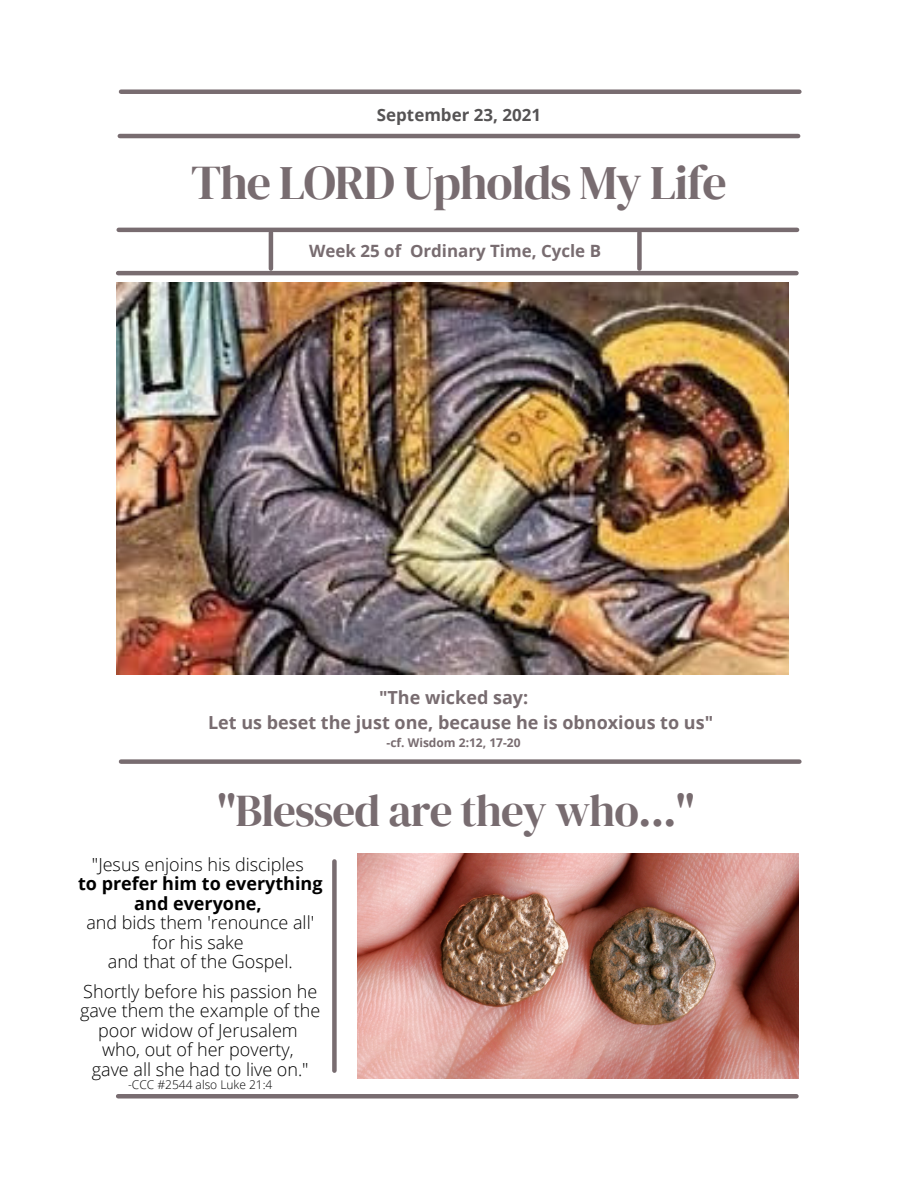
<style>
.page{position:relative;width:918px;height:1188px;background:#fff}
.page>*{position:absolute;margin:0;border:0;box-sizing:border-box;transform-origin:0 0}
.t1{font:48px "DM Serif Display";letter-spacing:-.025em;color:#786c70}
.t2{font:45px "DM Serif Display";letter-spacing:-.02em;color:#786c70}
.t3{font:300 18px/19.5px "Open Sans";color:#000;text-align:center}
.t4{font:700 18px "Open Sans";color:#786c70}
.t5{font:700 18px/19.5px "Open Sans";color:#000;text-align:center}
.t6{font:700 16.95px "Open Sans";color:#786c70}
.t7{font:700 16.95px "Open Sans";color:#555354}
.t8{font:300 12px "Open Sans";color:#000}
.t9{font:700 12px "Open Sans";color:#786c70}
</style>
<div class="page">
<img style="left:358px;top:853px;width:441px;height:225px">
<img style="left:116px;top:282px;width:672px;height:393px">
<hr style="left:119px;top:228px;width:678px;height:4px;background:#786c70">
<hr style="left:120px;top:134px;width:678px;height:4px;background:#786c70">
<hr style="left:118px;top:271px;width:679px;height:4px;background:#786c70">
<div style="left:121px;top:759px;width:678px;height:5px;background:#786c70"></div>
<hr style="left:269px;top:233px;width:4px;height:36px;background:#786c70">
<div style="left:637px;top:233px;width:5px;height:36px;background:#786c70"></div>
<div style="left:121px;top:89px;width:678px;height:5px;background:#786c70"></div>
<div style="left:332px;top:861px;width:5px;height:210px;background:#786c70"></div>
<div style="left:118px;top:1094px;width:679px;height:5px;background:#786c70"></div>
<p class="t7" style="left:377px;top:102px;width:166px">September 23, 2021</p>
<p class="t1" style="left:191px;top:150px;width:537px">The LORD Upholds My Life</p>
<p class="t6" style="left:309px;top:239px;width:293px">Week 25 of Ordinary Time, Cycle B</p>
<p class="t4" style="left:379px;top:685px;width:151px">"The wicked say:</p>
<p class="t4" style="left:208px;top:710px;width:507px">Let us beset the just one, because he is obnoxious to us"</p>
<p class="t9" style="left:387px;top:734px;width:136px">-cf. Wisdom 2:12, 17-20</p>
<p class="t2" style="left:217px;top:780px;width:479px">"Blessed are they who..."</p>
<p class="t3" style="left:92px;top:854px;width:213px">"Jesus enjoins his disciples</p>
<p class="t5" style="left:78px;top:874px;width:246px">to prefer him to everything and everyone,</p>
<p class="t3" style="left:86px;top:913px;width:229px">and bids them 'renounce all' for his sake</p>
<p class="t3" style="left:108px;top:952px;width:186px">and that of the Gospel.</p>
<p class="t3" style="left:80px;top:981px;width:242px">Shortly before his passion he gave them the example of the poor widow of Jerusalem</p>
<p class="t3" style="left:102px;top:1039px;width:193px">who, out of her poverty,</p>
<p class="t3" style="left:92px;top:1059px;width:218px">gave all she had to live on."</p>
<p class="t8" style="left:128px;top:1076px;width:146px">-CCC #2544 also Luke 21:4</p>
</div>
